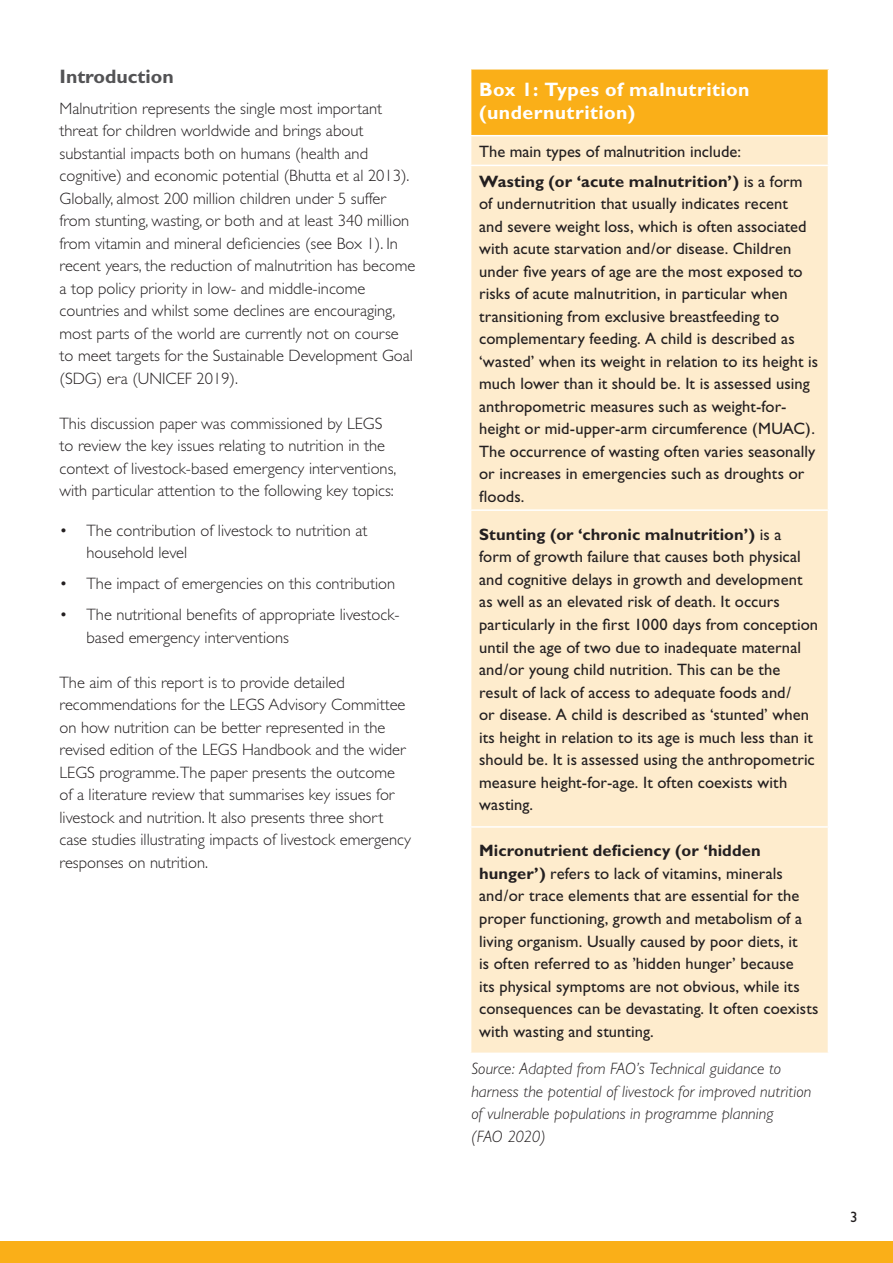
<style>
.page{position:relative;width:893px;height:1263px;background:#fff}
.page>*{position:absolute;margin:0;border:0;box-sizing:border-box;transform-origin:0 0}
.t1{font:700 19.5px/22.5px "Gill Sans";letter-spacing:.025em;color:#fff}
.t2{font:700 19.5px "Gill Sans";color:#535355}
.t3{font:16.5px/22.5px "Gill Sans";letter-spacing:.005em;color:#231f20}
.t4{font:300 16.5px/22.5px "Gill Sans";color:#231f20}
.t5{font:italic 300 16.5px/22.5px "Gill Sans";color:#231f20}
.t6{font:15px "Gill Sans";color:#231f20}
.s1{font-weight:700}
</style>
<div class="page">
<div style="left:0;top:1242px;width:893px;height:21px;background:#faaf18"></div>
<div style="left:471px;top:69px;width:357px;height:67px;background:#faaf18"></div>
<div style="left:471px;top:136px;width:357px;height:916px;background:#feeccd"></div>
<hr style="left:470px;top:68px;width:359px;height:2px;background:#fff">
<hr style="left:470px;top:135px;width:359px;height:1px;background:#fff">
<hr style="left:470px;top:165px;width:359px;height:1px;background:#fff">
<hr style="left:470px;top:509px;width:359px;height:2px;background:#fff">
<hr style="left:470px;top:826px;width:359px;height:2px;background:#fff">
<p class="t2" style="left:60px;top:65px;width:116px">Introduction</p>
<p class="t4" style="left:60px;top:97px;width:357px">Malnutrition represents the single most important threat for children worldwide and brings about substantial impacts both on humans (health and cognitive) and economic potential (Bhutta et al 2013).<br>Globally, almost 200 million children under 5 suffer from stunting, wasting, or both and at least 340 million from vitamin and mineral deficiencies (see Box 1). In recent years, the reduction of malnutrition has become a top policy priority in low- and middle-income countries and whilst some declines are encouraging, most parts of the world are currently not on course to meet targets for the Sustainable Development Goal (SDG) era (UNICEF 2019).</p>
<p class="t4" style="left:60px;top:412px;width:338px">This discussion paper was commissioned by LEGS to review the key issues relating to nutrition in the context of livestock-based emergency interventions, with particular attention to the following key topics:</p>
<p class="t4" style="left:87px;top:519px;width:282px;text-indent:-27px">• The contribution of livestock to nutrition at household level</p>
<p class="t4" style="left:60px;top:573px;width:337px">• The impact of emergencies on this contribution</p>
<p class="t4" style="left:87px;top:604px;width:315px;text-indent:-27px">• The nutritional benefits of appropriate livestock&shy;based emergency interventions</p>
<p class="t4" style="left:60px;top:671px;width:353px">The aim of this report is to provide detailed recommendations for the LEGS Advisory Committee on how nutrition can be better represented in the revised edition of the LEGS Handbook and the wider LEGS programme.The paper presents the outcome of a literature review that summarises key issues for livestock and nutrition. It also presents three short case studies illustrating impacts of livestock emergency responses on nutrition.</p>
<p class="t1" style="left:479px;top:78px;width:272px">Box 1: Types of malnutrition (undernutrition)</p>
<p class="t3" style="left:479px;top:136px;width:325px;line-height:29.7px">The main types of malnutrition include:<br><span class="s1">Wasting (or ‘acute malnutrition’)</span> is a form</p>
<p class="t3" style="left:479px;top:192px;width:340px">of undernutrition that usually indicates recent<br>and severe weight loss, which is often associated with acute starvation and/or disease. Children under five years of age are the most exposed to risks of acute malnutrition, in particular when transitioning from exclusive breastfeeding to complementary feeding. A child is described as ‘wasted’ when its weight in relation to its height is much lower than it should be. It is assessed using anthropometric measures such as weight-for&shy;height or mid-upper-arm circumference (MUAC).<br>The occurrence of wasting often varies seasonally or increases in emergencies such as droughts or floods.</p>
<p class="t3" style="left:479px;top:523px;width:340px"><span class="s1">Stunting (or ‘chronic malnutrition’)</span> is a form of growth failure that causes both physical and cognitive delays in growth and development as well as an elevated risk of death. It occurs particularly in the first 1000 days from conception until the age of two due to inadequate maternal and/or young child nutrition. This can be the result of lack of access to adequate foods and/<br>or disease. A child is described as ‘stunted’ when its height in relation to its age is much less than it should be. It is assessed using the anthropometric measure height-for-age. It often coexists with wasting.</p>
<p class="t3" style="left:479px;top:839px;width:341px"><span class="s1">Micronutrient deficiency (or ‘hidden hunger’)</span> refers to lack of vitamins, minerals and/or trace elements that are essential for the proper functioning, growth and metabolism of a living organism. Usually caused by poor diets, it<br>is often referred to as ’hidden hunger’ because<br>its physical symptoms are not obvious, while its consequences can be devastating. It often coexists with wasting and stunting.</p>
<p class="t5" style="left:471px;top:1058px;width:341px">Source: Adapted from FAO’s Technical guidance to harness the potential of livestock for improved nutrition of vulnerable populations in programme planning<br>(FAO 2020)</p>
<p class="t6" style="left:850px;top:1209px;width:9px">3</p>
</div>
